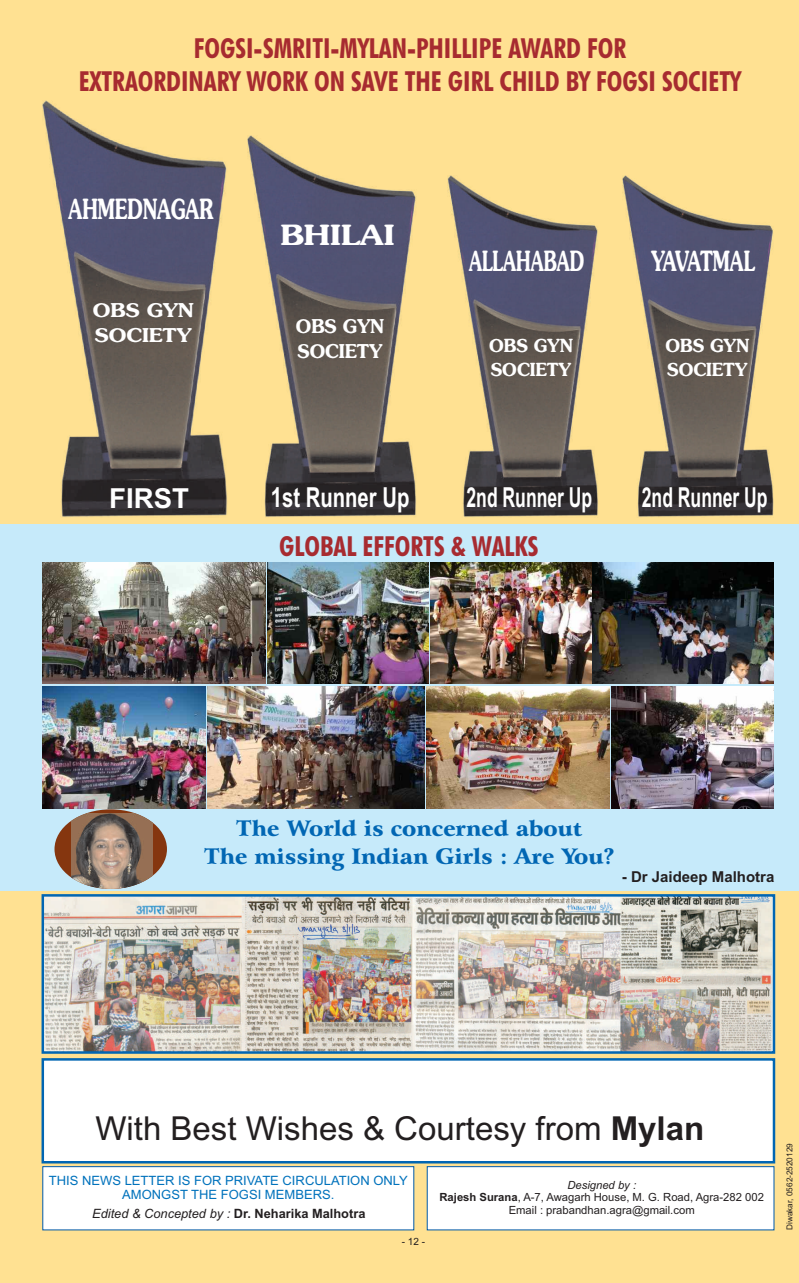
<style>
.page{position:relative;width:799px;height:1283px;background:#fff}
.page>*{position:absolute;margin:0;border:0;box-sizing:border-box;transform-origin:0 0}
.t1{font:33px "Arial";color:#231f20}
.t2{font:700 condensed 27.62px/33.1px "Futura BT";color:#a72b30;text-align:center}
.t3{font:700 27.62px "Arial";color:#fff;scale:.64 1}
.t4{font:700 27.62px "Arial";color:#fff;scale:.73 1}
.t5{font:27.62px "Souvenir Light Bold Wd";color:#fff;scale:.55 1}
.t6{font:27.62px "Souvenir Light Bold Wd";color:#fff;scale:.52 1}
.t7{font:27.62px "Souvenir Light Bold Wd";letter-spacing:-.09em;color:#fff;scale:.55 1}
.t8{font:27.62px "Souvenir Light Bold Wd";color:#fff;scale:.93 1}
.t9{font:700 27.62px "Arial";color:#fff}
.t10{font:900 21.5px/27.9px "Arrus BT";color:#0166b3;text-align:center}
.t11{font:18.88px/24.9px "Souvenir Light Bold Wd";color:#fff;scale:.88 1}
.t12{font:18.88px/24.9px "Souvenir Light Bold Wd";color:#fff;scale:.77 1}
.t13{font:17.88px/23.6px "Souvenir Light Bold Wd";color:#fff;scale:.77 1}
.t14{font:700 15px "Arial";color:#231f20}
.t15{font:12.75px/14.2px "Arial";color:#0072bc;text-align:center}
.t16{font:italic 12.75px "Arial";color:#231f20}
.t17{font:11.25px/12.6px "Arial";color:#231f20;text-align:center}
.t18{font:10px "Arial";color:#231f20}
.t19{font:8.25px "Arial";color:#231f20}
.s1{font-weight:700}
.s2{font-weight:700;font-style:normal}
.s3{font-style:italic}
</style>
<div class="page">
<div style="left:0;top:0;width:798px;height:1282px;background:#ffe192"></div>
<div style="left:426px;top:1166px;width:348px;height:64px;background:#fff"></div>
<div style="left:42px;top:1166px;width:372px;height:64px;background:#fff"></div>
<img style="left:43px;top:100px;width:184px;height:417px">
<img style="left:247px;top:136px;width:169px;height:381px">
<img style="left:622px;top:176px;width:152px;height:341px">
<img style="left:46px;top:898px;width:725px;height:151px">
<div style="left:42px;top:894px;width:733px;height:159px;border:3px solid #0166b3"></div>
<div style="left:0;top:525px;width:798px;height:366px;background:#c6eafa"></div>
<img style="left:431px;top:563px;width:343px;height:120px">
<img style="left:611px;top:686px;width:163px;height:122px">
<img style="left:43px;top:686px;width:162px;height:122px">
<img style="left:208px;top:686px;width:216px;height:122px">
<img style="left:427px;top:686px;width:182px;height:122px">
<img style="left:268px;top:563px;width:160px;height:120px">
<img style="left:43px;top:563px;width:222px;height:121px">
<img style="left:447px;top:176px;width:151px;height:341px">
<div style="left:54px;top:809px;width:113px;height:80px;background:#85360f;border-radius:50%"></div>
<img style="left:71px;top:813px;width:81px;height:76px">
<div style="left:41px;top:1058px;width:735px;height:106px;background:#fff"></div>
<p class="t2" style="left:79px;top:34px;width:663px">FOGSI-SMRITI-MYLAN-PHILLIPE AWARD FOR<br>EXTRAORDINARY WORK ON SAVE THE GIRL CHILD BY FOGSI SOCIETY</p>
<p class="t5" style="left:68px;top:198px;width:265px">AHMEDNAGAR</p>
<p class="t11" style="left:93px;top:299px;width:116px">OBS GYN<br>SOCIETY</p>
<p class="t8" style="left:280px;top:224px;width:124px">BHILAI</p>
<p class="t12" style="left:296px;top:315px;width:116px">OBS GYN<br>SOCIETY</p>
<p class="t6" style="left:469px;top:250px;width:223px">ALLAHABAD</p>
<p class="t13" style="left:489px;top:335px;width:110px">OBS GYN<br>SOCIETY</p>
<p class="t9" style="left:109px;top:487px;width:81px">FIRST</p>
<p class="t4" style="left:271px;top:487px;width:191px">1st Runner Up</p>
<p class="t2" style="left:279px;top:532px;width:261px">GLOBAL EFFORTS &amp; WALKS</p>
<p class="t3" style="left:466px;top:487px;width:198px">2nd Runner Up</p>
<p class="t7" style="left:651px;top:250px;width:190px">YAVATMAL</p>
<p class="t13" style="left:665px;top:335px;width:110px">OBS GYN<br>SOCIETY</p>
<p class="t3" style="left:642px;top:487px;width:198px">2nd Runner Up</p>
<p class="t10" style="left:204px;top:816px;width:412px">The World is concerned about<br>The missing Indian Girls : Are You?</p>
<p class="t14" style="left:622px;top:871px;width:154px">- Dr Jaideep Malhotra</p>
<p class="t1" style="left:95px;top:1115px;width:610px">With Best Wishes &amp; Courtesy from <span class="s1">Mylan</span></p>
<p class="t15" style="left:49px;top:1174px;width:361px">THIS NEWS LETTER IS FOR PRIVATE CIRCULATION ONLY<br>AMONGST THE FOGSI MEMBERS.</p>
<p class="t16" style="left:92px;top:1209px;width:275px">Edited &amp; Concepted by : <span class="s2">Dr. Neharika Malhotra</span></p>
<p class="t18" style="left:402px;top:1237px;width:25px">- 12 -</p>
<p class="t17" style="left:439px;top:1179px;width:326px"><span class="s3">Designed by :<br></span><span class="s1">Rajesh Surana</span>, A-7, Awagarh House, M. G. Road, Agra-282 002<br>Email : prabandhan.agra@gmail.com</p>
<p class="t19" style="left:786px;top:1229px;width:88px;rotate:-90deg">Diwakar, 0562-2520129</p>
</div>
